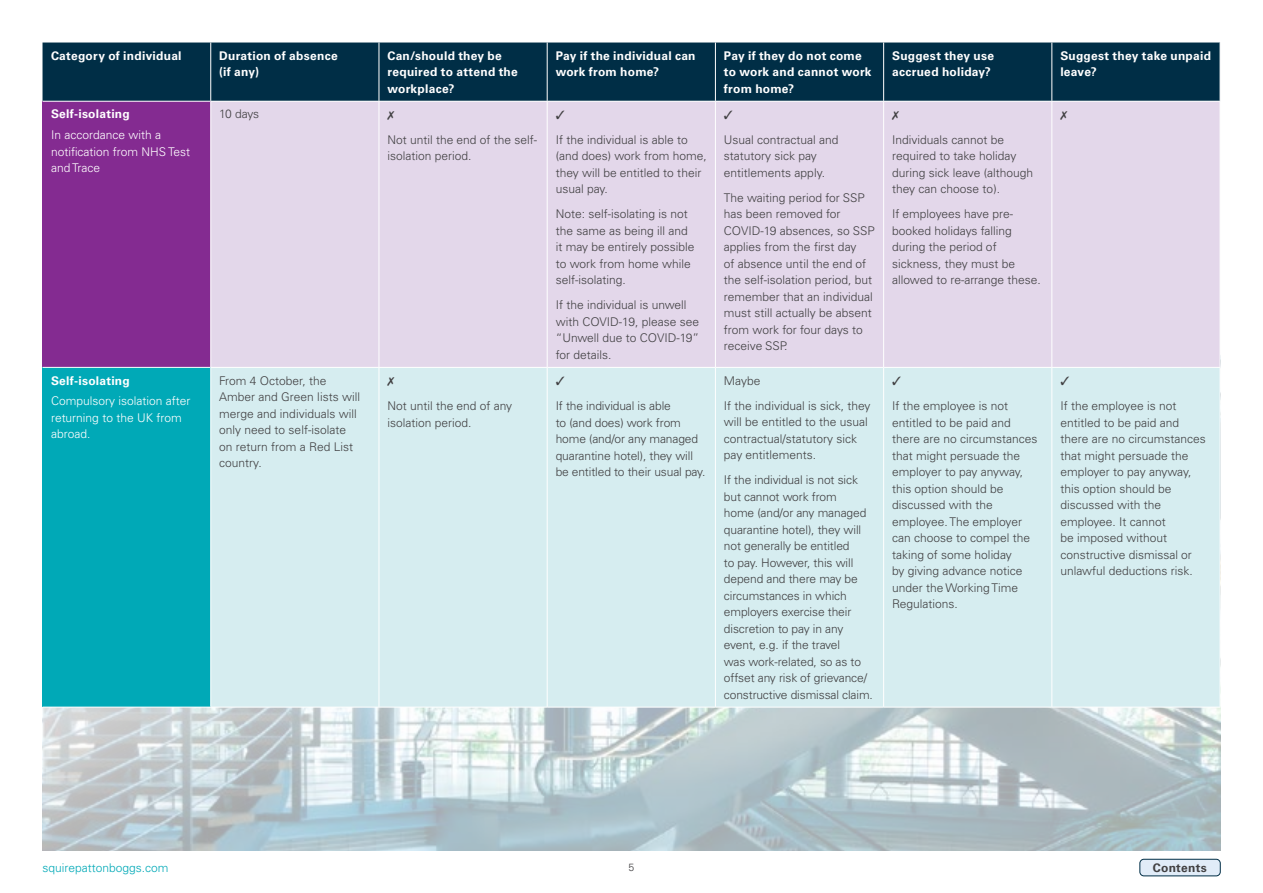
<style>
.page{position:relative;width:1263px;height:893px;background:#fff}
.page>*{position:absolute;margin:0;border:0;box-sizing:border-box;transform-origin:0 0}
.t1{font:300 12px/16.5px "Univers LTCYR 45";color:#414042}
.t2{font:700 12px/16.5px "Univers LTCYR 65";letter-spacing:.02em;color:#fff}
.t3{font:300 12px/16.5px "Univers LTCYR 45";color:#fff}
.t4{font:300 12px "Univers LTCYR 45";color:#00a9b7}
.t5{font:700 12px "Univers LTCYR 65";letter-spacing:.025em;color:#414042}
.t6{font:300 10.5px "Univers LTCYR 45";color:#414042}
</style>
<div class="page">
<div style="left:1140px;top:859px;width:80px;height:17px;background:#e1ecf8;border-radius:4px"></div>
<div style="left:1140px;top:859px;width:80px;height:17px;border:1px solid #002e46;border-radius:4px"></div>
<img style="left:43px;top:708px;width:1177px;height:142px">
<div style="left:43px;top:43px;width:1177px;height:58px;background:#002e46"></div>
<div style="left:43px;top:101px;width:168px;height:266px;background:#842b91"></div>
<div style="left:211px;top:102px;width:1009px;height:265px;background:#e3d7ea"></div>
<div style="left:43px;top:367px;width:168px;height:340px;background:#00a9b7"></div>
<div style="left:211px;top:368px;width:1009px;height:339px;background:#d6edf0"></div>
<hr style="left:210px;top:43px;width:1px;height:58px;background:#fff">
<hr style="left:379px;top:43px;width:1px;height:58px;background:#fff">
<hr style="left:547px;top:43px;width:1px;height:58px;background:#fff">
<hr style="left:715px;top:43px;width:1px;height:58px;background:#fff">
<hr style="left:883px;top:43px;width:1px;height:58px;background:#fff">
<hr style="left:1051px;top:43px;width:1px;height:58px;background:#fff">
<hr style="left:43px;top:101px;width:168px;height:1px;background:#fff">
<hr style="left:210px;top:102px;width:1px;height:265px;background:#fff">
<hr style="left:379px;top:102px;width:1px;height:265px;background:#fff">
<hr style="left:547px;top:102px;width:1px;height:265px;background:#fff">
<hr style="left:715px;top:102px;width:1px;height:265px;background:#fff">
<hr style="left:883px;top:102px;width:1px;height:265px;background:#fff">
<hr style="left:1051px;top:102px;width:1px;height:265px;background:#fff">
<hr style="left:43px;top:367px;width:168px;height:1px;background:#fff">
<hr style="left:210px;top:368px;width:1px;height:339px;background:#fff">
<hr style="left:379px;top:368px;width:1px;height:339px;background:#fff">
<hr style="left:547px;top:368px;width:1px;height:339px;background:#fff">
<hr style="left:715px;top:368px;width:1px;height:339px;background:#fff">
<hr style="left:883px;top:368px;width:1px;height:339px;background:#fff">
<hr style="left:1051px;top:368px;width:1px;height:339px;background:#fff">
<svg style="left:387px;top:111px;width:7px;height:9px"></svg>
<svg style="left:556px;top:110px;width:8px;height:9px"></svg>
<svg style="left:724px;top:110px;width:8px;height:9px"></svg>
<svg style="left:892px;top:111px;width:7px;height:9px"></svg>
<svg style="left:1060px;top:111px;width:7px;height:9px"></svg>
<svg style="left:387px;top:377px;width:7px;height:9px"></svg>
<svg style="left:556px;top:376px;width:8px;height:9px"></svg>
<svg style="left:893px;top:376px;width:8px;height:9px"></svg>
<svg style="left:1061px;top:376px;width:8px;height:9px"></svg>
<p class="t2" style="left:51px;top:47px;width:132px">Category of individual</p>
<p class="t2" style="left:219px;top:47px;width:120px">Duration of absence (if any)</p>
<p class="t2" style="left:387px;top:47px;width:132px">Can/should they be required to attend the workplace?</p>
<p class="t2" style="left:556px;top:47px;width:141px">Pay if the individual can work from home?</p>
<p class="t2" style="left:724px;top:47px;width:149px">Pay if they do not come to work and cannot work from home?</p>
<p class="t2" style="left:892px;top:47px;width:104px">Suggest they use accrued holiday?</p>
<p class="t2" style="left:1060px;top:47px;width:152px">Suggest they take unpaid leave?</p>
<p class="t2" style="left:51px;top:105px;width:80px">Self-isolating</p>
<p class="t3" style="left:51px;top:126px;width:141px">In accordance with a notification from NHS Test and Trace</p>
<p class="t1" style="left:219px;top:106px;width:41px">10 days</p>
<p class="t1" style="left:387px;top:131px;width:151px">Not until the end of the self&shy;isolation period.</p>
<p class="t1" style="left:556px;top:131px;width:153px">If the individual is able to (and does) work from home, they will be entitled to their usual pay.</p>
<p class="t1" style="left:556px;top:206px;width:140px">Note: self-isolating is not the same as being ill and it may be entirely possible to work from home while self-isolating.</p>
<p class="t1" style="left:556px;top:297px;width:145px">If the individual is unwell with COVID-19, please see “Unwell due to COVID-19” for details.</p>
<p class="t1" style="left:892px;top:131px;width:142px">Individuals cannot be required to take holiday during sick leave (although they can choose to).</p>
<p class="t1" style="left:892px;top:206px;width:150px">If employees have pre&shy;booked holidays falling during the period of sickness, they must be allowed to re-arrange these.</p>
<p class="t1" style="left:724px;top:131px;width:116px">Usual contractual and statutory sick pay entitlements apply.</p>
<p class="t1" style="left:724px;top:189px;width:152px">The waiting period for SSP has been removed for<br>COVID-19 absences, so SSP applies from the first day<br>of absence until the end of the self-isolation period, but remember that an individual must still actually be absent from work for four days to receive SSP.</p>
<p class="t2" style="left:51px;top:371px;width:80px">Self-isolating</p>
<p class="t3" style="left:51px;top:393px;width:141px">Compulsory isolation after returning to the UK from abroad.</p>
<p class="t1" style="left:219px;top:372px;width:142px">From 4 October, the<br>Amber and Green lists will merge and individuals will only need to self-isolate on return from a Red List country.</p>
<p class="t1" style="left:387px;top:397px;width:126px">Not until the end of any isolation period.</p>
<p class="t1" style="left:556px;top:397px;width:151px">If the individual is able<br>to (and does) work from home (and/or any managed quarantine hotel), they will be entitled to their usual pay.</p>
<p class="t1" style="left:724px;top:367px;width:148px;line-height:25px">Maybe<br>If the individual is sick, they</p>
<p class="t1" style="left:724px;top:413px;width:145px">will be entitled to the usual contractual/statutory sick pay entitlements.</p>
<p class="t1" style="left:724px;top:471px;width:150px">If the individual is not sick but cannot work from<br>home (and/or any managed quarantine hotel), they will not generally be entitled<br>to pay. However, this will depend and there may be circumstances in which employers exercise their discretion to pay in any event, e.g. if the travel<br>was work-related, so as to offset any risk of grievance/ constructive dismissal claim.</p>
<p class="t1" style="left:892px;top:397px;width:147px">If the employee is not entitled to be paid and there are no circumstances that might persuade the employer to pay anyway, this option should be discussed with the employee. The employer can choose to compel the taking of some holiday<br>by giving advance notice under the Working Time<br>Regulations.</p>
<p class="t1" style="left:1060px;top:397px;width:147px">If the employee is not entitled to be paid and there are no circumstances that might persuade the employer to pay anyway, this option should be discussed with the employee. It cannot<br>be imposed without constructive dismissal or unlawful deductions risk.</p>
<p class="t4" style="left:43px;top:860px;width:128px">squirepattonboggs.com</p>
<p class="t6" style="left:628px;top:860px;width:7px">5</p>
<p class="t5" style="left:1153px;top:859px;width:55px">Contents</p>
</div>
